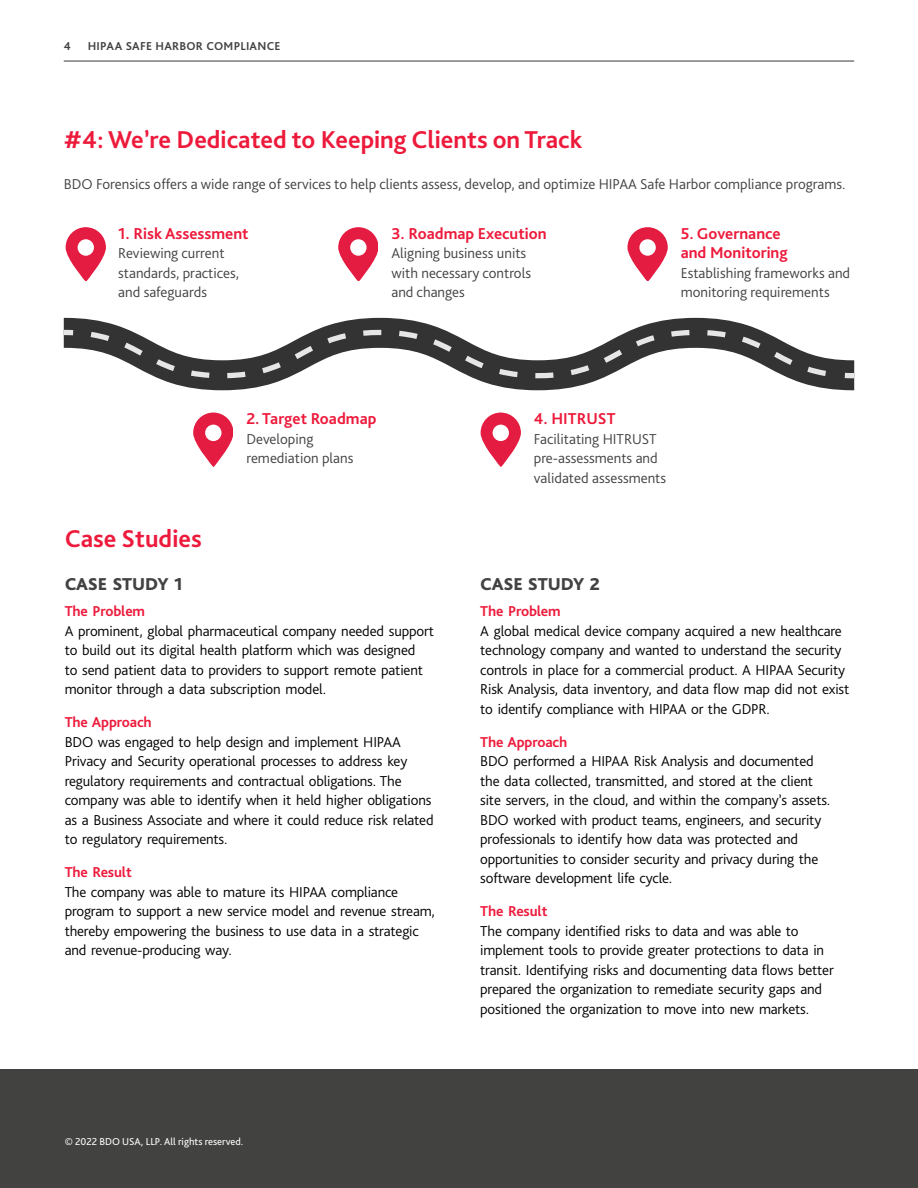
<style>
.page{position:relative;width:918px;height:1188px;background:#fff}
.page>*{position:absolute;margin:0;border:0;box-sizing:border-box;transform-origin:0 0}
.t1{font:700 25.5px "Bliss Pro";color:#ed1a3b}
.t2{font:800 18px "Bliss Pro";letter-spacing:-.01em;color:#424241}
.t3{font:700 16.5px/19.5px "Bliss Pro";color:#ed1a3b}
.t4{font:300 15px/19.5px "Bliss Pro";letter-spacing:-.01em;color:#000}
.t5{font:300 15px/19.5px "Bliss Pro";color:#424241}
.t6{font:700 15px "Bliss Pro";letter-spacing:-.01em;color:#ed1a3b}
.t7{font:700 12px "Bliss Pro";letter-spacing:.025em;color:#424241}
.t8{font:10.5px "Bliss Pro";color:#fff}
</style>
<div class="page">
<div style="left:0;top:1069px;width:918px;height:119px;background:#424241"></div>
<svg style="left:66px;top:227px;width:39px;height:54px"></svg>
<div style="left:78px;top:239px;width:16px;height:17px;background:#fff;border-radius:50%"></div>
<svg style="left:193px;top:413px;width:40px;height:53px"></svg>
<div style="left:205px;top:425px;width:17px;height:16px;background:#fff;border-radius:50%"></div>
<svg style="left:338px;top:227px;width:40px;height:54px"></svg>
<div style="left:350px;top:239px;width:17px;height:17px;background:#fff;border-radius:50%"></div>
<svg style="left:481px;top:413px;width:39px;height:53px"></svg>
<div style="left:493px;top:425px;width:16px;height:16px;background:#fff;border-radius:50%"></div>
<svg style="left:63px;top:317px;width:792px;height:74px"></svg>
<svg style="left:64px;top:330px;width:9px;height:5px"></svg>
<svg style="left:91px;top:330px;width:735px;height:48px"></svg>
<svg style="left:845px;top:373px;width:9px;height:5px"></svg>
<svg style="left:627px;top:227px;width:40px;height:54px"></svg>
<div style="left:639px;top:239px;width:17px;height:17px;background:#fff;border-radius:50%"></div>
<hr style="left:64px;top:61px;width:790px;height:1px;background:#424241">
<p class="t7" style="left:64px;top:39px;width:9px">4</p>
<p class="t7" style="left:88px;top:39px;width:194px">HIPAA SAFE HARBOR COMPLIANCE</p>
<h1 class="t1" style="left:64px;top:124px;width:520px">#4: We’re Dedicated to Keeping Clients on Track</h1>
<p class="t5" style="left:64px;top:174px;width:783px">BDO Forensics offers a wide range of services to help clients assess, develop, and optimize HIPAA Safe Harbor compliance programs.</p>
<p class="t3" style="left:118px;top:223px;width:132px">1. Risk Assessment</p>
<p class="t5" style="left:118px;top:243px;width:123px">Reviewing current standards, practices, and safeguards</p>
<p class="t3" style="left:391px;top:223px;width:157px">3. Roadmap Execution</p>
<p class="t5" style="left:391px;top:243px;width:141px">Aligning business units with necessary controls and changes</p>
<p class="t3" style="left:681px;top:223px;width:109px">5. Governance and Monitoring</p>
<p class="t5" style="left:681px;top:263px;width:171px">Establishing frameworks and monitoring requirements</p>
<p class="t3" style="left:246px;top:408px;width:132px">2. Target Roadmap</p>
<p class="t5" style="left:246px;top:429px;width:109px">Developing remediation plans</p>
<h1 class="t1" style="left:65px;top:523px;width:139px">Case Studies</h1>
<p class="t2" style="left:65px;top:573px;width:119px">CASE STUDY 1</p>
<p class="t6" style="left:65px;top:602px;width:82px">The Problem</p>
<p class="t4" style="left:65px;top:621px;width:371px">A prominent, global pharmaceutical company needed support to build out its digital health platform which was designed<br>to send patient data to providers to support remote patient monitor through a data subscription model.</p>
<p class="t6" style="left:65px;top:713px;width:89px">The Approach</p>
<p class="t4" style="left:65px;top:732px;width:370px">BDO was engaged to help design and implement HIPAA Privacy and Security operational processes to address key regulatory requirements and contractual obligations. The company was able to identify when it held higher obligations as a Business Associate and where it could reduce risk related to regulatory requirements.</p>
<p class="t6" style="left:65px;top:863px;width:69px">The Result</p>
<p class="t4" style="left:65px;top:882px;width:372px">The company was able to mature its HIPAA compliance program to support a new service model and revenue stream, thereby empowering the business to use data in a strategic and revenue-producing way.</p>
<p class="t3" style="left:534px;top:408px;width:83px">4. HITRUST</p>
<p class="t5" style="left:534px;top:429px;width:134px">Facilitating HITRUST pre-assessments and validated assessments</p>
<p class="t2" style="left:480px;top:573px;width:121px">CASE STUDY 2</p>
<p class="t6" style="left:480px;top:602px;width:82px">The Problem</p>
<p class="t4" style="left:480px;top:621px;width:371px">A global medical device company acquired a new healthcare technology company and wanted to understand the security controls in place for a commercial product. A HIPAA Security Risk Analysis, data inventory, and data flow map did not exist to identify compliance with HIPAA or the GDPR.</p>
<p class="t6" style="left:480px;top:732px;width:89px">The Approach</p>
<p class="t4" style="left:480px;top:751px;width:352px">BDO performed a HIPAA Risk Analysis and documented the data collected, transmitted, and stored at the client site servers, in the cloud, and within the company’s assets.<br>BDO worked with product teams, engineers, and security professionals to identify how data was protected and opportunities to consider security and privacy during the software development life cycle.</p>
<p class="t6" style="left:480px;top:902px;width:69px">The Result</p>
<p class="t4" style="left:480px;top:921px;width:355px">The company identified risks to data and was able to implement tools to provide greater protections to data in transit. Identifying risks and documenting data flows better prepared the organization to remediate security gaps and positioned the organization to move into new markets.</p>
<p class="t8" style="left:65px;top:1135px;width:180px">© 2022 BDO USA, LLP. All rights reserved.</p>
</div>
